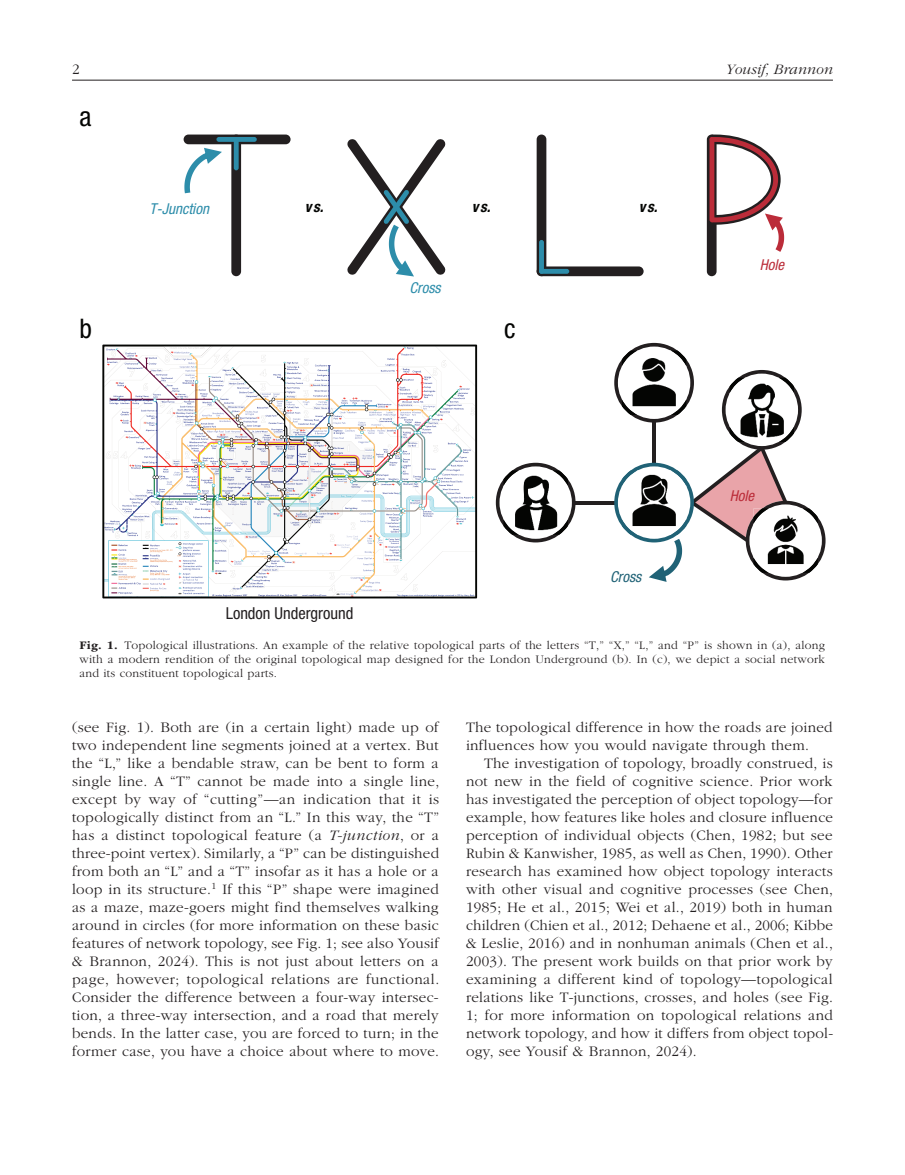
<style>
.page{position:relative;width:905px;height:1175px;background:#fff}
.page>*{position:absolute;margin:0;border:0;box-sizing:border-box;transform-origin:0 0}
.t1{font:condensed 27px "Helvetica Neue LT Std";color:#040503}
.t2{font:condensed 16.5px "Helvetica Neue LT Std";color:#231f20}
.t3{font:300 15px/18px "ITC Garamond Std";letter-spacing:.02em;color:#231f20;text-align:justify}
.t4{font:italic condensed 15px "Helvetica Neue LT Std";color:#2d8daa}
.t5{font:italic 300 15px "ITC Garamond Std";color:#231f20}
.t6{font:italic 700 condensed 15px "Helvetica Neue LT Std";color:#040503}
.t7{font:italic condensed 15px "Helvetica Neue LT Std";color:#bb2c39}
.t8{font:italic condensed 15px "Helvetica Neue LT Std";color:#206276}
.t9{font:300 12px/14.2px "ITC Garamond Std";letter-spacing:.02em;color:#231f20;text-align:justify}
.s1{font-weight:700}
.s2{font-style:italic}
</style>
<div class="page">
<hr style="left:72px;top:80px;width:760px;height:1px;background:#231f20">
<div style="left:231px;top:134px;width:10px;height:142px;background:#231f20;border-radius:5px"></div>
<div style="left:184px;top:134px;width:106px;height:10px;background:#231f20;border-radius:5px"></div>
<div style="left:536px;top:134px;width:10px;height:142px;background:#231f20;border-radius:5px"></div>
<div style="left:536px;top:266px;width:107px;height:10px;background:#231f20;border-radius:5px"></div>
<div style="left:234px;top:137px;width:5px;height:33px;background:#2d8daa;border-radius:2px"></div>
<div style="left:216px;top:137px;width:41px;height:5px;background:#2d8daa;border-radius:2px"></div>
<div style="left:539px;top:240px;width:5px;height:34px;background:#2d8daa;border-radius:2px"></div>
<div style="left:539px;top:269px;width:30px;height:5px;background:#2d8daa;border-radius:2px"></div>
<svg style="left:184px;top:148px;width:38px;height:45px"></svg>
<div style="left:706px;top:134px;width:10px;height:142px;background:#231f20;border-radius:5px"></div>
<svg style="left:707px;top:134px;width:77px;height:118px"></svg>
<svg style="left:347px;top:139px;width:99px;height:137px"></svg>
<svg style="left:496px;top:463px;width:79px;height:79px"></svg>
<img style="left:503px;top:470px;width:65px;height:65px">
<hr style="left:573px;top:501px;width:43px;height:3px;background:#231f20">
<svg style="left:614px;top:343px;width:211px;height:239px"></svg>
<svg style="left:102px;top:344px;width:375px;height:254px"></svg>
<p class="t3" style="left:72px;top:60px;width:9px">2</p>
<p class="t5" style="left:726px;top:61px;width:108px">Yousif, Brannon</p>
<h1 class="t1" style="left:79px;top:101px;width:13px">a</h1>
<p class="t4" style="left:149px;top:199px;width:61px">T-Junction</p>
<p class="t6" style="left:305px;top:197px;width:20px">v s.</p>
<p class="t6" style="left:471px;top:197px;width:20px">v s.</p>
<p class="t6" style="left:638px;top:197px;width:20px">v s.</p>
<p class="t4" style="left:409px;top:279px;width:33px">Cross</p>
<h1 class="t1" style="left:79px;top:313px;width:14px">b</h1>
<h1 class="t1" style="left:504px;top:313px;width:13px">c</h1>
<p class="t2" style="left:226px;top:603px;width:129px">London Underground</p>
<p class="t8" style="left:610px;top:568px;width:33px">Cross</p>
<p class="t7" style="left:759px;top:256px;width:26px">Hole</p>
<p class="t7" style="left:729px;top:487px;width:26px">Hole</p>
<p class="t9" style="left:79px;top:638px;width:747px"><span class="s1">Fig. 1.</span> Topological illustrations. An example of the relative topological parts of the letters “T,” “X,” “L,” and “P” is shown in (a), along with a modern rendition of the original topological map designed for the London Underground (b). In (c), we depict a social network and its constituent topological parts.</p>
<p class="t3" style="left:72px;top:719px;width:369px">(see Fig. 1). Both are (in a certain light) made up of two independent line segments joined at a vertex. But the “L,” like a bendable straw, can be bent to form a single line. A “T” cannot be made into a single line, except by way of “cutting”—an indication that it is topologically distinct from an “L.” In this way, the “T” has a distinct topological feature (a <span class="s2">T-junction</span>, or a three-point vertex). Similarly, a “P” can be distinguished from both an “L” and a “T” insofar as it has a hole or a loop in its structure.<sup>1</sup> If this “P” shape were imagined as a maze, maze-goers might find themselves walking around in circles (for more information on these basic features of network topology, see Fig. 1; see also Yousif &amp; Brannon, 2024). This is not just about letters on a page, however; topological relations are functional.<br>Consider the difference between a four-way intersec&shy;tion, a three-way intersection, and a road that merely bends. In the latter case, you are forced to turn; in the former case, you have a choice about where to move.</p>
<p class="t3" style="left:466px;top:719px;width:368px">The topological difference in how the roads are joined influences how you would navigate through them.</p>
<p class="t3" style="left:466px;top:755px;width:369px;text-indent:18px">The investigation of topology, broadly construed, is not new in the field of cognitive science. Prior work has investigated the perception of object topology—for example, how features like holes and closure influence perception of individual objects (Chen, 1982; but see Rubin &amp; Kanwisher, 1985, as well as Chen, 1990). Other research has examined how object topology interacts with other visual and cognitive processes (see Chen, 1985; He et al., 2015; Wei et al., 2019) both in human children (Chien et al., 2012; Dehaene et al., 2006; Kibbe &amp; Leslie, 2016) and in nonhuman animals (Chen et al., 2003). The present work builds on that prior work by examining a different kind of topology—topological relations like T-junctions, crosses, and holes (see Fig.<br>1; for more information on topological relations and network topology, and how it differs from object topol&shy;ogy, see Yousif &amp; Brannon, 2024).</p>
</div>
